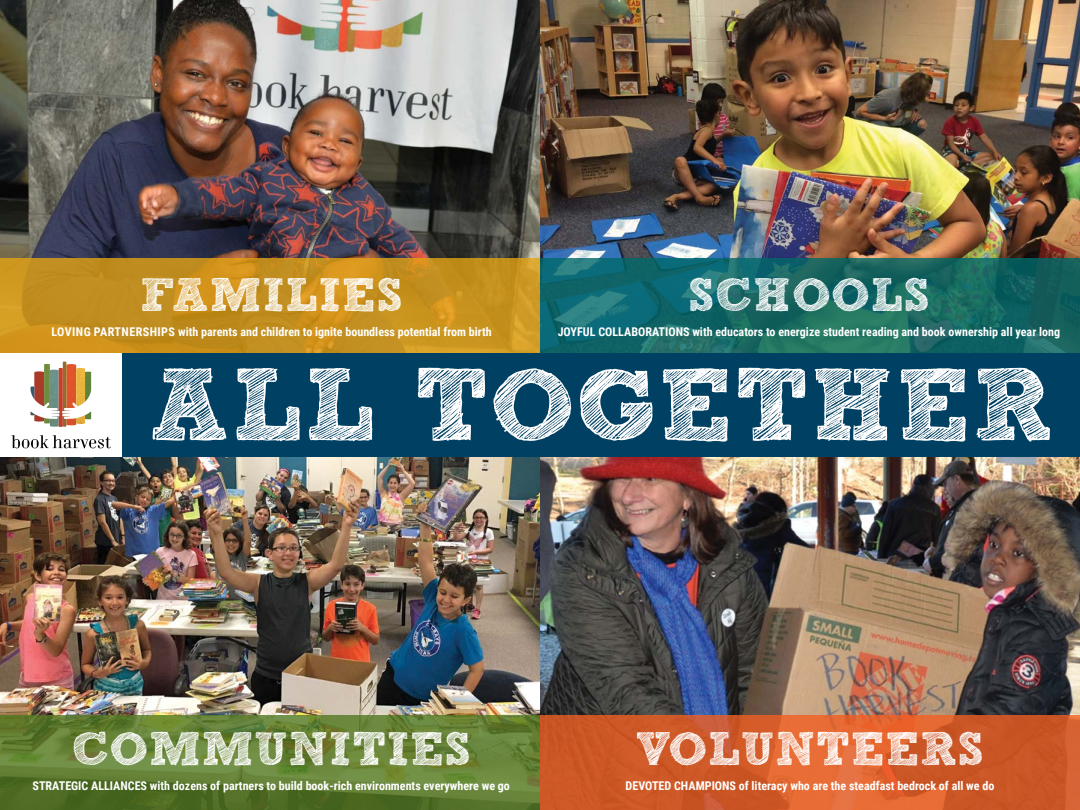
<style>
.page{position:relative;width:1080px;height:810px;background:#fff}
.page>*{position:absolute;margin:0;border:0;box-sizing:border-box;transform-origin:0 0}
.t1{font:102.5px "Sketch Rockwell";letter-spacing:.02em;color:#fff}
.t2{font:46.75px "Sketch Rockwell";letter-spacing:.02em;color:#fff}
.t3{font:700 12px "Roboto Condensed";color:#fff}
</style>
<div class="page">
<img style="left:0;top:457px;width:1080px;height:258px">
<svg style="left:0;top:715px;width:540px;height:95px;background:#617d32"></svg>
<img style="left:0;top:0;width:1080px;height:258px">
<svg style="left:540px;top:258px;width:540px;height:95px;background:#166966"></svg>
<svg style="left:540px;top:715px;width:540px;height:95px;background:#d25c2a"></svg>
<div style="left:0;top:353px;width:1080px;height:104px;background:#004163"></div>
<div style="left:0;top:353px;width:122px;height:104px;background:#fff"></div>
<img style="left:34px;top:371px;width:10px;height:35px">
<img style="left:44px;top:364px;width:6px;height:44px">
<img style="left:50px;top:370px;width:9px;height:40px">
<img style="left:66px;top:365px;width:9px;height:43px">
<img style="left:63px;top:362px;width:3px;height:48px">
<img style="left:76px;top:368px;width:9px;height:38px">
<img style="left:85px;top:372px;width:6px;height:30px">
<img style="left:59px;top:368px;width:4px;height:42px">
<svg style="left:31px;top:386px;width:3px;height:13px"></svg>
<svg style="left:31px;top:410px;width:60px;height:17px"></svg>
<svg style="left:11px;top:435px;width:100px;height:13px"></svg>
<svg style="left:0;top:258px;width:540px;height:95px;background:#c7901e"></svg>
<h2 class="t2" style="left:140px;top:269px;width:264px">FAMILIES</h2>
<p class="t3" style="left:51px;top:323px;width:442px">LOVING PARTNERSHIPS with parents and children to ignite boundless potential from birth</p>
<h2 class="t2" style="left:689px;top:269px;width:243px">SCHOOLS</h2>
<p class="t3" style="left:558px;top:323px;width:504px">JOYFUL COLLABORATIONS with educators to energize student reading and book ownership all year long</p>
<h1 class="t1" style="left:149px;top:349px;width:905px">ALL TOGETHER</h1>
<h2 class="t2" style="left:72px;top:723px;width:400px">COMMUNITIES</h2>
<p class="t3" style="left:33px;top:777px;width:479px">STRATEGIC ALLIANCES with dozens of partners to build book-rich environments everywhere we go</p>
<h2 class="t2" style="left:636px;top:723px;width:349px">VOLUNTEERS</h2>
<p class="t3" style="left:626px;top:777px;width:370px">DEVOTED CHAMPIONS of literacy who are the steadfast bedrock of all we do</p>
</div>
